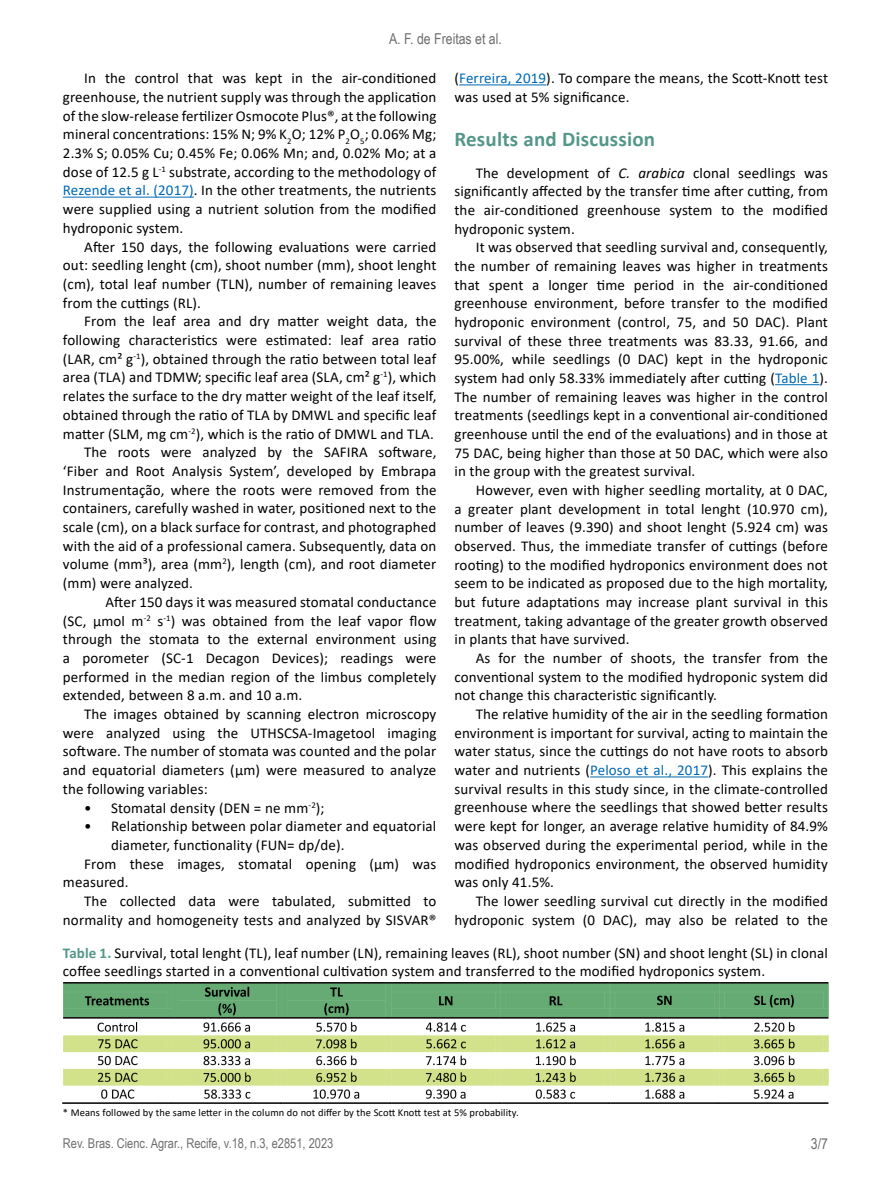
<style>
.page{position:relative;width:891px;height:1188px;background:#fff}
.page>*{position:absolute;margin:0;border:0;box-sizing:border-box;transform-origin:0 0}
.t1{font:700 21px "Calibri";letter-spacing:.01em;color:#549788}
.t2{font:15px/18.8px "Calibri";letter-spacing:.01em;color:#000;text-align:justify}
.t3{font:15px "Arial Narrow";color:#706f6f}
.t4{font:13.5px "Arial Narrow";color:#706f6f}
.t5{font:10.5px "Calibri";letter-spacing:.01em;color:#000}
.s1{color:#0069b4}
.s2{font-style:italic}
.s3{font-weight:700;color:#549788}
</style>
<div class="page">
<hr style="left:63px;top:197px;width:131px;height:1px;background:#0069b4">
<hr style="left:459px;top:84px;width:87px;height:1px;background:#0069b4">
<hr style="left:775px;top:384px;width:45px;height:1px;background:#0069b4">
<hr style="left:590px;top:776px;width:118px;height:1px;background:#0069b4">
<img style="left:63px;top:983px;width:765px;height:121px">
<p class="t3" style="left:389px;top:28px;width:114px">A. F. de Freitas et al.</p>
<p class="t2" style="left:63px;top:69px;width:375px;text-indent:21px">In the control that was kept in the air-conditioned greenhouse, the nutrient supply was through the application of the slow-release fertilizer Osmocote Plus®, at the following mineral concentrations: 15% N; 9% K<sub>2</sub>O; 12% P<sub>2</sub>O<sub>5</sub>; 0.06% Mg; 2.3% S; 0.05% Cu; 0.45% Fe; 0.06% Mn; and, 0.02% Mo; at a dose of 12.5 g L<sup>-1</sup> substrate, according to the methodology of <span class="s1">Rezende et al. (2017)</span>. In the other treatments, the nutrients were supplied using a nutrient solution from the modified hydroponic system.</p>
<p class="t2" style="left:63px;top:237px;width:375px;text-indent:21px">After 150 days, the following evaluations were carried out: seedling lenght (cm), shoot number (mm), shoot lenght (cm), total leaf number (TLN), number of remaining leaves from the cuttings (RL).</p>
<p class="t2" style="left:84px;top:312px;width:354px">From the leaf area and dry matter weight data, the</p>
<p class="t2" style="left:63px;top:330px;width:375px">following characteristics were estimated: leaf area ratio</p>
<p class="t2" style="left:63px;top:349px;width:375px">(LAR, cm² g<sup>-1</sup>), obtained through the ratio between total leaf</p>
<p class="t2" style="left:63px;top:368px;width:375px">area (TLA) and TDMW; specific leaf area (SLA, cm² g<sup>-1</sup>), which</p>
<p class="t2" style="left:63px;top:386px;width:375px">relates the surface to the dry matter weight of the leaf itself,</p>
<p class="t2" style="left:63px;top:405px;width:375px">obtained through the ratio of TLA by DMWL and specific leaf</p>
<p class="t2" style="left:63px;top:424px;width:372px">matter (SLM, mg cm<sup>-2</sup>), which is the ratio of DMWL and TLA.</p>
<p class="t2" style="left:84px;top:442px;width:354px">The roots were analyzed by the SAFIRA software,</p>
<p class="t2" style="left:63px;top:461px;width:375px">‘Fiber and Root Analysis System’, developed by Embrapa</p>
<p class="t2" style="left:63px;top:480px;width:375px">Instrumentação, where the roots were removed from the</p>
<p class="t2" style="left:63px;top:499px;width:375px">containers, carefully washed in water, positioned next to the</p>
<p class="t2" style="left:63px;top:517px;width:375px">scale (cm), on a black surface for contrast, and photographed</p>
<p class="t2" style="left:63px;top:536px;width:375px">with the aid of a professional camera. Subsequently, data on</p>
<p class="t2" style="left:63px;top:555px;width:375px">volume (mm³), area (mm<sup>2</sup>), length (cm), and root diameter</p>
<p class="t2" style="left:63px;top:573px;width:132px">(mm) were analyzed.</p>
<p class="t2" style="left:105px;top:592px;width:333px">After 150 days it was measured stomatal conductance</p>
<p class="t2" style="left:63px;top:611px;width:375px">(SC, µmol m<sup>-2</sup> s<sup>-1</sup>) was obtained from the leaf vapor flow</p>
<p class="t2" style="left:63px;top:629px;width:375px">through the stomata to the external environment using</p>
<p class="t2" style="left:63px;top:648px;width:375px">a porometer (SC-1 Decagon Devices); readings were</p>
<p class="t2" style="left:63px;top:667px;width:375px">performed in the median region of the limbus completely</p>
<p class="t2" style="left:63px;top:686px;width:241px">extended, between 8 a.m. and 10 a.m.</p>
<p class="t2" style="left:84px;top:704px;width:354px">The images obtained by scanning electron microscopy</p>
<p class="t2" style="left:63px;top:723px;width:375px">were analyzed using the UTHSCSA-Imagetool imaging</p>
<p class="t2" style="left:63px;top:742px;width:375px">software. The number of stomata was counted and the polar</p>
<p class="t2" style="left:63px;top:760px;width:375px">and equatorial diameters (µm) were measured to analyze</p>
<p class="t2" style="left:63px;top:779px;width:146px">the following variables:</p>
<p class="t2" style="left:84px;top:798px;width:242px">• Stomatal density (DEN = ne mm<sup>-2</sup>);</p>
<p class="t2" style="left:84px;top:816px;width:354px">• Relationship between polar diameter and equatorial</p>
<p class="t2" style="left:111px;top:835px;width:235px">diameter, functionality (FUN= dp/de).</p>
<p class="t2" style="left:84px;top:854px;width:354px">From these images, stomatal opening (µm) was</p>
<p class="t2" style="left:63px;top:873px;width:67px">measured.</p>
<p class="t2" style="left:84px;top:891px;width:354px">The collected data were tabulated, submitted to</p>
<p class="t2" style="left:63px;top:910px;width:375px">normality and homogeneity tests and analyzed by SISVAR®</p>
<p class="t2" style="left:454px;top:69px;width:375px">(<span class="s1">Ferreira, 2019</span>). To compare the means, the Scott-Knott test was used at 5% significance.</p>
<h1 class="t1" style="left:454px;top:124px;width:202px">Results and Discussion</h1>
<p class="t2" style="left:454px;top:163px;width:375px;text-indent:21px">The development of <span class="s2">C. arabica</span> clonal seedlings was significantly affected by the transfer time after cutting, from the air-conditioned greenhouse system to the modified hydroponic system.</p>
<p class="t2" style="left:454px;top:238px;width:375px;text-indent:21px">It was observed that seedling survival and, consequently, the number of remaining leaves was higher in treatments that spent a longer time period in the air-conditioned greenhouse environment, before transfer to the modified hydroponic environment (control, 75, and 50 DAC). Plant survival of these three treatments was 83.33, 91.66, and 95.00%, while seedlings (0 DAC) kept in the hydroponic system had only 58.33% immediately after cutting (<span class="s1">Table 1</span>).<br>The number of remaining leaves was higher in the control treatments (seedlings kept in a conventional air-conditioned greenhouse until the end of the evaluations) and in those at 75 DAC, being higher than those at 50 DAC, which were also in the group with the greatest survival.</p>
<p class="t2" style="left:454px;top:480px;width:375px;text-indent:21px">However, even with higher seedling mortality, at 0 DAC, a greater plant development in total lenght (10.970 cm), number of leaves (9.390) and shoot lenght (5.924 cm) was observed. Thus, the immediate transfer of cuttings (before rooting) to the modified hydroponics environment does not seem to be indicated as proposed due to the high mortality, but future adaptations may increase plant survival in this treatment, taking advantage of the greater growth observed in plants that have survived.</p>
<p class="t2" style="left:454px;top:648px;width:375px;text-indent:21px">As for the number of shoots, the transfer from the conventional system to the modified hydroponic system did not change this characteristic significantly.</p>
<p class="t2" style="left:454px;top:704px;width:375px;text-indent:21px">The relative humidity of the air in the seedling formation environment is important for survival, acting to maintain the water status, since the cuttings do not have roots to absorb water and nutrients (<span class="s1">Peloso et al., 2017</span>). This explains the survival results in this study since, in the climate-controlled greenhouse where the seedlings that showed better results were kept for longer, an average relative humidity of 84.9% was observed during the experimental period, while in the modified hydroponics environment, the observed humidity was only 41.5%.</p>
<p class="t2" style="left:454px;top:891px;width:375px;text-align:right">The lower seedling survival cut directly in the modified hydroponic system (0 DAC), may also be related to the</p>
<p class="t2" style="left:63px;top:943px;width:766px"><span class="s3">Table 1.</span> Survival, total lenght (TL), leaf number (LN), remaining leaves (RL), shoot number (SN) and shoot lenght (SL) in clonal coffee seedlings started in a conventional cultivation system and transferred to the modified hydroponics system.</p>
<p class="t5" style="left:63px;top:1105px;width:457px">* Means followed by the same letter in the column do not differ by the Scott Knott test at 5% probability.</p>
<p class="t4" style="left:63px;top:1134px;width:272px">Rev. Bras. Cienc. Agrar., Recife, v.18, n.3, e2851, 2023</p>
<p class="t3" style="left:811px;top:1133px;width:19px">3/7</p>
</div>
